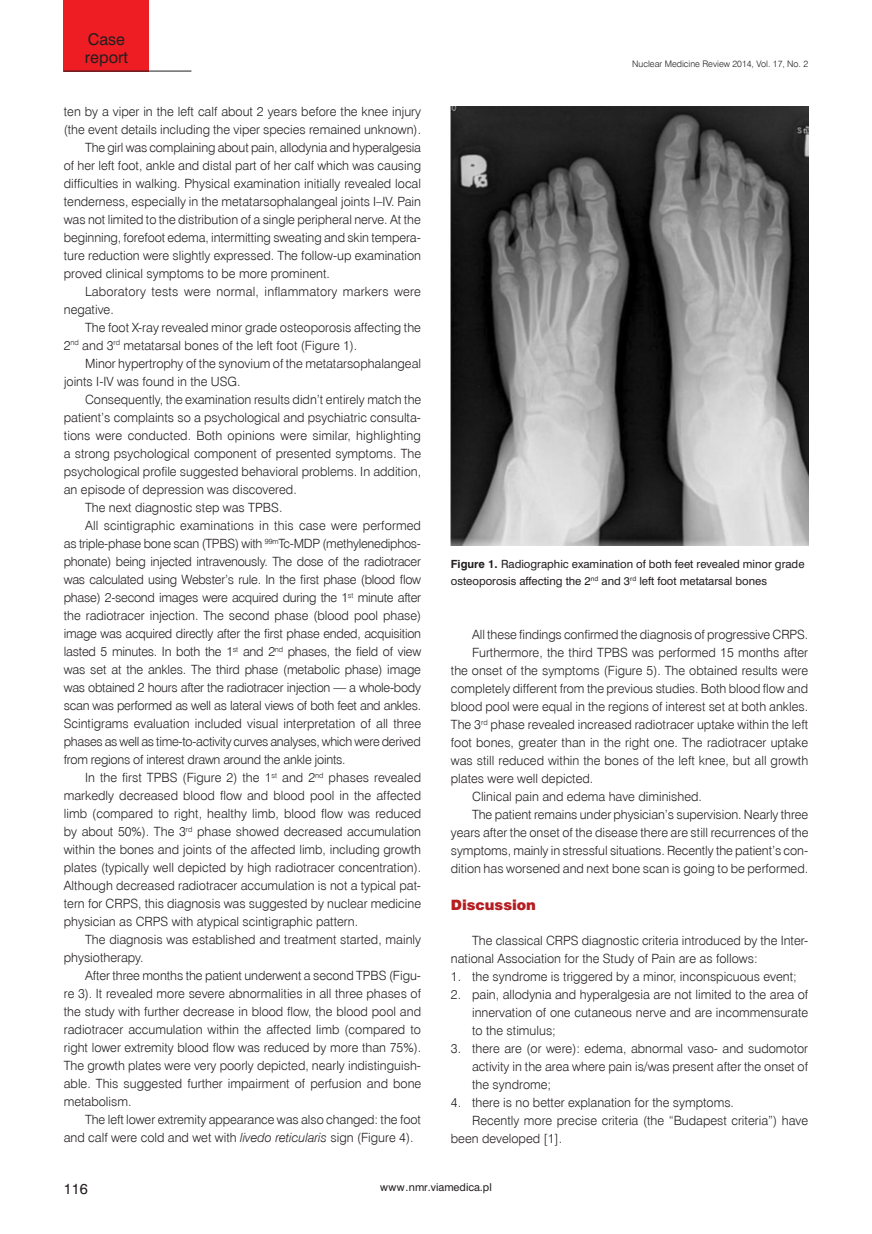
<style>
.page{position:relative;width:872px;height:1234px;background:#fff}
.page>*{position:absolute;margin:0;border:0;box-sizing:border-box;transform-origin:0 0}
.t1{font:15px/18px "Swis 721 PL";color:#231f20}
._05_-_Śródtytuł_1__r{font:14.25px "Swis 721 Blk EU";color:#b61c20}
.t2{font:13.5px "Swis 721 PL";color:#231f20}
._04_-_Tekst{font:12.75px/18px "Swis 721 Lt EU";color:#231f20}
._04_-_Tekst_punkty_1{font:12.75px/18px "Swis 721 Lt EU";color:#231f20;text-align:justify}
._09_-_Rycina_-_podpi{font:10.5px/16.5px "Swis 721 PL";color:#231f20}
.t3{font:10.05px "Swis 721 PL";color:#231f20}
.t4{font:9px "Swis 721 Lt EU";color:#231f20}
.s1{font-style:italic}
.s2{font-weight:700}
</style>
<div class="page">
<div style="left:64px;top:0;width:85px;height:71px;background:#ee1d23"></div>
<hr style="left:64px;top:71px;width:127px;height:1px;background:#231f20">
<img style="left:451px;top:106px;width:357px;height:440px">
<p class="t1" style="left:85px;top:31px;width:45px">Case report</p>
<p class="_04_-_Tekst" style="left:64px;top:102px;width:359px">ten by a viper in the left calf about 2 years before the knee injury (the event details including the viper species remained unknown).</p>
<p class="_04_-_Tekst" style="left:64px;top:138px;width:359px;text-align:justify;text-indent:21px">The girl was complaining about pain, allodynia and hyperalgesia of her left foot, ankle and distal part of her calf which was causing difficulties in walking. Physical examination initially revealed local tenderness, especially in the metatarsophalangeal joints I–IV. Pain was not limited to the distribution of a single peripheral nerve. At the beginning, forefoot edema, intermitting sweating and skin tempera&shy;ture reduction were slightly expressed. The follow-up examination proved clinical symptoms to be more prominent.</p>
<p class="_04_-_Tekst" style="left:64px;top:282px;width:359px;text-indent:21px">Laboratory tests were normal, inflammatory markers were negative.</p>
<p class="_04_-_Tekst" style="left:64px;top:318px;width:359px;text-indent:21px">The foot X-ray revealed minor grade osteoporosis affecting the<br>2<sup>nd</sup> and 3<sup>rd</sup> metatarsal bones of the left foot (Figure 1).</p>
<p class="_04_-_Tekst" style="left:64px;top:354px;width:359px;text-indent:21px">Minor hypertrophy of the synovium of the metatarsophalangeal joints I-IV was found in the USG.</p>
<p class="_04_-_Tekst" style="left:64px;top:390px;width:359px;text-align:justify;text-indent:21px">Consequently, the examination results didn’t entirely match the patient’s complaints so a psychological and psychiatric consulta&shy;tions were conducted. Both opinions were similar, highlighting a strong psychological component of presented symptoms. The psychological profile suggested behavioral problems. In addition, an episode of depression was discovered.</p>
<p class="_04_-_Tekst" style="left:85px;top:498px;width:199px">The next diagnostic step was TPBS.</p>
<p class="_04_-_Tekst" style="left:64px;top:516px;width:359px;text-align:justify;text-indent:21px">All scintigraphic examinations in this case were performed as triple-phase bone scan (TPBS) with <sup>99m</sup>Tc-MDP (methylenediphos&shy;phonate) being injected intravenously. The dose of the radiotracer was calculated using Webster’s rule. In the first phase (blood flow phase) 2-second images were acquired during the 1<sup>st</sup> minute after the radiotracer injection. The second phase (blood pool phase) image was acquired directly after the first phase ended, acquisition lasted 5 minutes. In both the 1<sup>st</sup> and 2<sup>nd</sup> phases, the field of view was set at the ankles. The third phase (metabolic phase) image was obtained 2 hours after the radiotracer injection — a whole-body scan was performed as well as lateral views of both feet and ankles.<br>Scintigrams evaluation included visual interpretation of all three phases as well as time-to-activity curves analyses, which were derived from regions of interest drawn around the ankle joints.</p>
<p class="_04_-_Tekst" style="left:64px;top:768px;width:359px;text-align:justify;text-indent:21px">In the first TPBS (Figure 2) the 1<sup>st</sup> and 2<sup>nd</sup> phases revealed markedly decreased blood flow and blood pool in the affected limb (compared to right, healthy limb, blood flow was reduced by about 50%). The 3<sup>rd</sup> phase showed decreased accumulation within the bones and joints of the affected limb, including growth plates (typically well depicted by high radiotracer concentration).<br>Although decreased radiotracer accumulation is not a typical pat&shy;tern for CRPS, this diagnosis was suggested by nuclear medicine physician as CRPS with atypical scintigraphic pattern.</p>
<p class="_04_-_Tekst" style="left:64px;top:930px;width:359px;text-indent:21px">The diagnosis was established and treatment started, mainly physiotherapy.</p>
<p class="_04_-_Tekst" style="left:64px;top:966px;width:359px;text-align:justify;text-indent:21px">After three months the patient underwent a second TPBS (Figu&shy;re 3). It revealed more severe abnormalities in all three phases of the study with further decrease in blood flow, the blood pool and radiotracer accumulation within the affected limb (compared to right lower extremity blood flow was reduced by more than 75%).<br>The growth plates were very poorly depicted, nearly indistinguish&shy;able. This suggested further impairment of perfusion and bone metabolism.</p>
<p class="_04_-_Tekst" style="left:64px;top:1110px;width:358px;text-indent:21px">The left lower extremity appearance was also changed: the foot and calf were cold and wet with <span class="s1">livedo reticularis</span> sign (Figure 4).</p>
<p class="t4" style="left:632px;top:58px;width:177px">Nuclear Medicine Review 2014, Vol. 17, No. 2</p>
<p class="_09_-_Rycina_-_podpi" style="left:451px;top:556px;width:355px"><span class="s2">Figure 1.</span> Radiographic examination of both feet revealed minor grade osteoporosis affecting the 2<sup>nd</sup> and 3<sup>rd</sup> left foot metatarsal bones</p>
<p class="_04_-_Tekst" style="left:472px;top:625px;width:338px">All these findings confirmed the diagnosis of progressive CRPS.</p>
<p class="_04_-_Tekst" style="left:451px;top:643px;width:359px;text-align:justify;text-indent:21px">Furthermore, the third TPBS was performed 15 months after the onset of the symptoms (Figure 5). The obtained results were completely different from the previous studies. Both blood flow and blood pool were equal in the regions of interest set at both ankles.<br>The 3<sup>rd</sup> phase revealed increased radiotracer uptake within the left foot bones, greater than in the right one. The radiotracer uptake was still reduced within the bones of the left knee, but all growth plates were well depicted.</p>
<p class="_04_-_Tekst" style="left:472px;top:787px;width:231px">Clinical pain and edema have diminished.</p>
<p class="_04_-_Tekst" style="left:451px;top:805px;width:359px;text-align:justify;text-indent:21px">The patient remains under physician’s supervision. Nearly three years after the onset of the disease there are still recurrences of the symptoms, mainly in stressful situations. Recently the patient’s con&shy;dition has worsened and next bone scan is going to be performed.</p>
<p class="_05_-_Śródtytuł_1__r" style="left:451px;top:895px;width:87px">Discussion</p>
<p class="_04_-_Tekst" style="left:451px;top:931px;width:359px;text-indent:21px">The classical CRPS diagnostic criteria introduced by the Inter&shy;national Association for the Study of Pain are as follows:</p>
<p class="_04_-_Tekst_punkty_1" style="left:451px;top:967px;width:347px">1. the syndrome is triggered by a minor, inconspicuous event;</p>
<p class="_04_-_Tekst_punkty_1" style="left:472px;top:985px;width:337px;text-indent:-21px">2. pain, allodynia and hyperalgesia are not limited to the area of innervation of one cutaneous nerve and are incommensurate to the stimulus;</p>
<p class="_04_-_Tekst_punkty_1" style="left:472px;top:1039px;width:337px;text-indent:-21px">3. there are (or were): edema, abnormal vaso- and sudomotor activity in the area where pain is/was present after the onset of the syndrome;</p>
<p class="_04_-_Tekst_punkty_1" style="left:451px;top:1093px;width:285px">4. there is no better explanation for the symptoms.</p>
<p class="_04_-_Tekst" style="left:451px;top:1111px;width:359px;text-indent:21px">Recently more precise criteria (the “Budapest criteria”) have been developed [1].</p>
<p class="t2" style="left:64px;top:1179px;width:25px">116</p>
<p class="t3" style="left:380px;top:1180px;width:113px">www.nmr.viamedica.pl</p>
</div>
